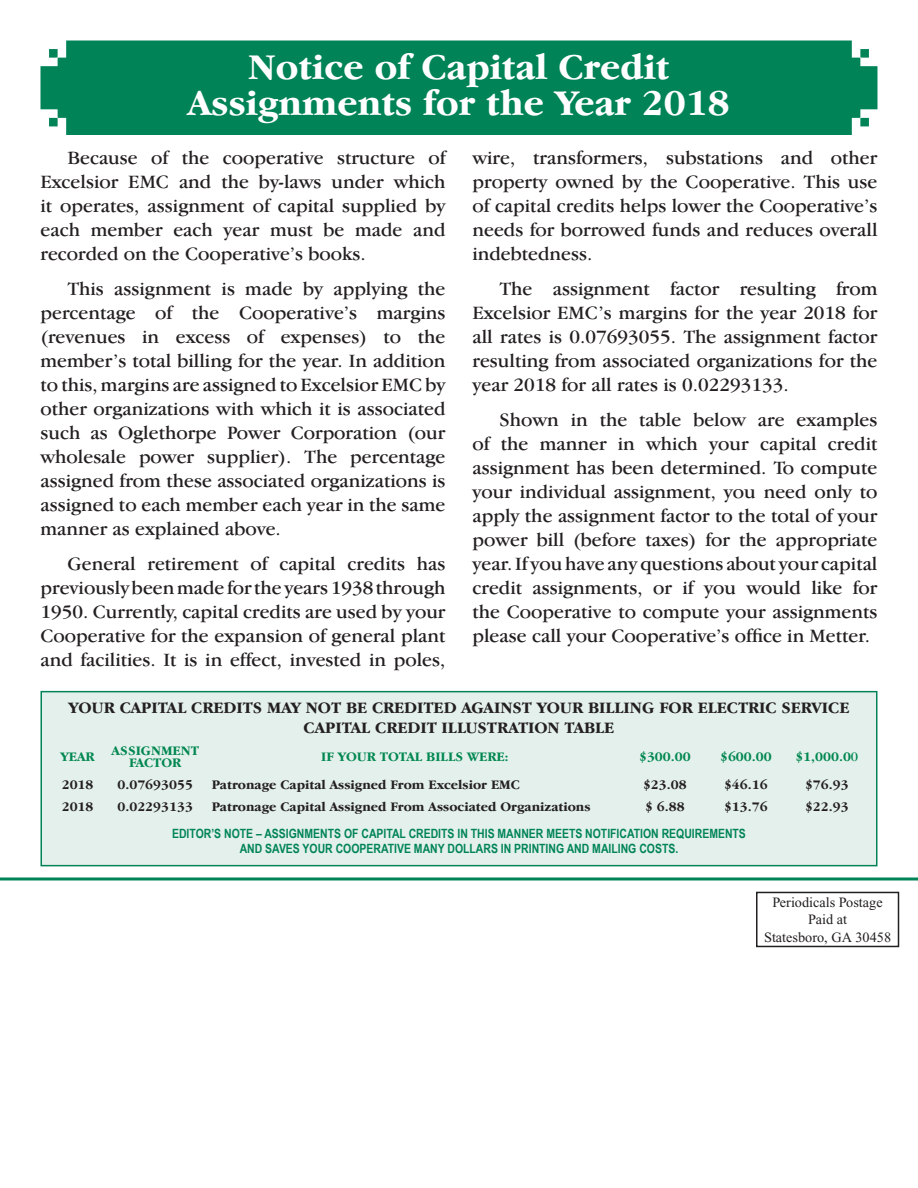
<style>
.page{position:relative;width:918px;height:1188px;background:#fff}
.page>*{position:absolute;margin:0;border:0;box-sizing:border-box;transform-origin:0 0}
.t1{font:700 37.5px/36px "Garamond IT Cby BT";color:#fff;text-align:center}
.t2{font:19.5px/24px "Garamond IT Cby BT";color:#231f20;text-align:justify}
.t3{font:700 16.5px/19.5px "Garamond IT Cby BT";color:#231f20;text-align:center}
.t4{font:14.25px/17.1px "Times New Roman";color:#231f20;text-align:center}
.t5{font:700 13.5px "Garamond IT Cby BT";color:#231f20}
.t6{font:700 13.5px/12px "Garamond IT Cby BT";color:#008751}
.t7{font:700 12.75px/15px "Arial Narrow";color:#008457;text-align:center}
.s1{font-weight:400}
</style>
<div class="page">
<svg style="left:0;top:878px;width:918px;height:70px"></svg>
<div style="left:757px;top:892px;width:141px;height:54px;background:#fff"></div>
<div style="left:756px;top:892px;width:143px;height:55px;border:2px solid #231f20"></div>
<div style="left:40px;top:41px;width:837px;height:94px;background:#008457"></div>
<div style="left:40px;top:691px;width:838px;height:175px;background:#e4f0eb;border:2px solid #008457"></div>
<h1 class="t1" style="left:188px;top:49px;width:544px">Notice of Capital Credit<br>Assignments for the Year 2018</h1>
<p class="t2" style="left:40px;top:146px;width:407px;text-indent:27px">Because of the cooperative structure of Excelsior EMC and the by-laws under which it operates, assignment of capital supplied by each member each year must be made and recorded on the Cooperative’s books.</p>
<p class="t2" style="left:40px;top:276px;width:407px;text-indent:27px">This assignment is made by applying the percentage of the Cooperative’s margins (revenues in excess of expenses) to the member’s total billing for the year. In addition to this, margins are assigned to Excelsior EMC by other organizations with which it is associated such as Oglethorpe Power Corporation (our wholesale power supplier). The percentage assigned from these associated organizations is assigned to each member each year in the same manner as explained above.</p>
<p class="t2" style="left:40px;top:551px;width:407px;text-indent:27px">General retirement of capital credits has previously been made for the years 1938 through 1950. Currently, capital credits are used by your Cooperative for the expansion of general plant and facilities. It is in effect, invested in poles,</p>
<p class="t2" style="left:472px;top:146px;width:407px">wire, transformers, substations and other property owned by the Cooperative. This use of capital credits helps lower the Cooperative’s needs for borrowed funds and reduces overall indebtedness.</p>
<p class="t2" style="left:472px;top:276px;width:407px;text-indent:27px">The assignment factor resulting from Excelsior EMC’s margins for the year 2018 for all rates is 0.07693055. The assignment factor resulting from associated organizations for the year 2018 for all rates is 0.02293133.</p>
<p class="t2" style="left:472px;top:407px;width:407px;text-indent:27px">Shown in the table below are examples of the manner in which your capital credit assignment has been determined. To compute your individual assignment, you need only to apply the assignment factor to the total of your power bill (before taxes) for the appropriate year. If you have any questions about your capital credit assignments, or if you would like for the Cooperative to compute your assignments please call your Cooperative’s office in Metter.</p>
<p class="t3" style="left:69px;top:698px;width:782px">YOUR CAPITAL CREDITS MAY NOT BE CREDITED AGAINST YOUR BILLING FOR ELECTRIC SERVICE<br>CAPITAL CREDIT ILLUSTRATION TABLE</p>
<p class="t6" style="left:129px;top:744px;width:71px;text-indent:-69px">YEAR ASSIGNMENT<br>FACTOR</p>
<p class="t6" style="left:321px;top:750px;width:189px">IF YOUR TOTAL BILLS WERE:</p>
<p class="t6" style="left:639px;top:750px;width:53px">$300.00</p>
<p class="t6" style="left:720px;top:750px;width:53px">$600.00</p>
<p class="t6" style="left:795px;top:750px;width:64px">$1,000.0<span class="s1">0</span></p>
<p class="t5" style="left:62px;top:777px;width:33px">2018</p>
<p class="t5" style="left:118px;top:777px;width:77px">0.07693055</p>
<p class="t5" style="left:212px;top:777px;width:310px">Patronage Capital Assigned From Excelsior EMC</p>
<p class="t5" style="left:643px;top:777px;width:45px">$23.08</p>
<p class="t5" style="left:724px;top:777px;width:45px">$46.16</p>
<p class="t5" style="left:805px;top:777px;width:45px">$76.93</p>
<p class="t5" style="left:62px;top:799px;width:33px">2018</p>
<p class="t5" style="left:118px;top:799px;width:77px">0.02293133</p>
<p class="t5" style="left:212px;top:799px;width:380px">Patronage Capital Assigned From Associated Organizations</p>
<p class="t5" style="left:645px;top:799px;width:41px">$ 6.88</p>
<p class="t5" style="left:724px;top:799px;width:45px">$13.76</p>
<p class="t5" style="left:805px;top:799px;width:45px">$22.93</p>
<p class="t7" style="left:172px;top:825px;width:575px">EDITOR’S NOTE – ASSIGNMENTS OF CAPITAL CREDITS IN THIS MANNER MEETS NOTIFICATION REQUIREMENTS<br>AND SAVES YOUR COOPERATIVE MANY DOLLARS IN PRINTING AND MAILING COSTS.</p>
<p class="t4" style="left:764px;top:894px;width:129px">Periodicals Postage<br>Paid at<br>Statesboro, GA 30458</p>
</div>
